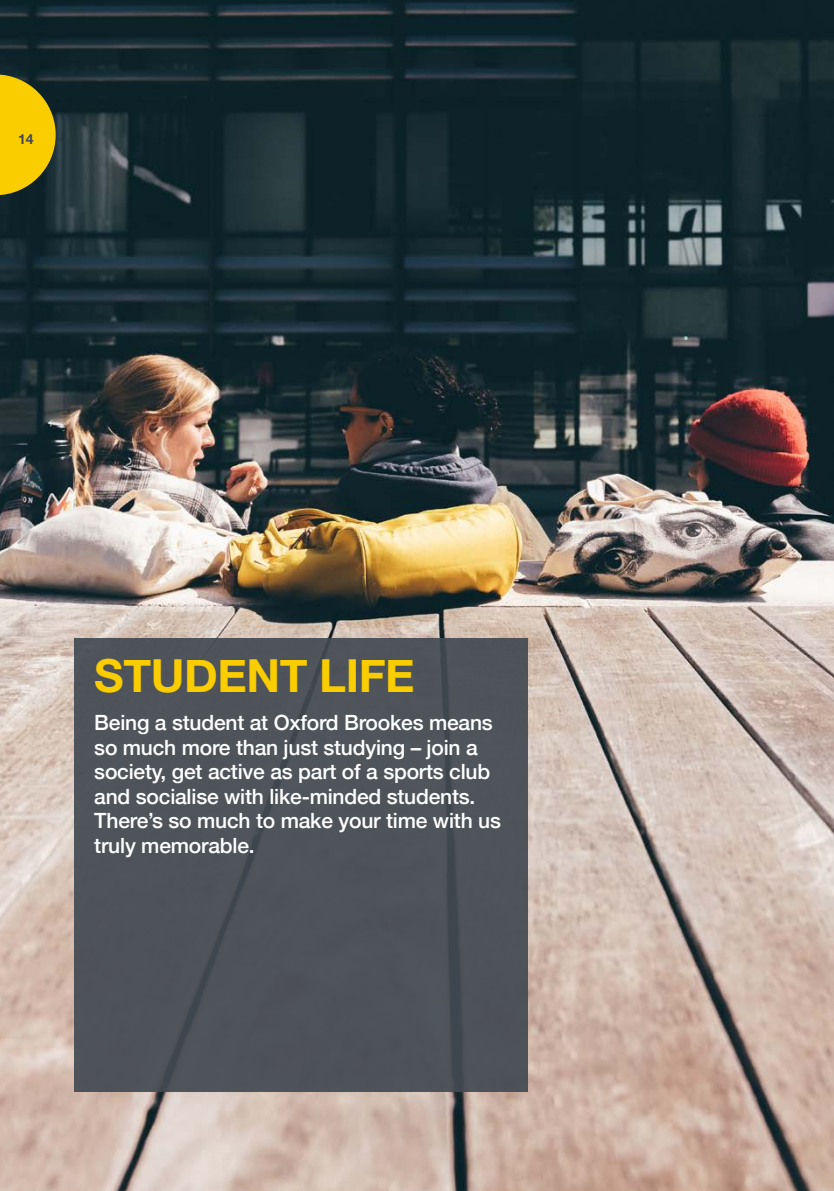
<style>
.page{position:relative;width:834px;height:1191px;background:#fff}
.page>*{position:absolute;margin:0;border:0;box-sizing:border-box;transform-origin:0 0}
.t1{font:700 45.5px "Helvetica Neue";letter-spacing:-.01em;color:#f9cd00}
.t2{font:500 21px/24.5px "Helvetica Neue";letter-spacing:-.01em;color:#fff}
.t3{font:700 14px "Helvetica Neue";color:#434a52}
</style>
<div class="page">
<img style="left:0;top:0;width:833px;height:1191px">
<div style="left:74px;top:638px;width:453px;height:453px;background:#4f535a"></div>
<svg style="left:0;top:74px;width:56px;height:121px;background:#c2a50a"></svg>
<p class="t3" style="left:18px;top:128px;width:17px">14</p>
<p class="t1" style="left:94px;top:640px;width:322px">STUDENT LIFE</p>
<p class="t2" style="left:94px;top:709px;width:408px">Being a student at Oxford Brookes means so much more than just studying – join a society, get active as part of a sports club and socialise with like-minded students.<br>There’s so much to make your time with us truly memorable.</p>
</div>
